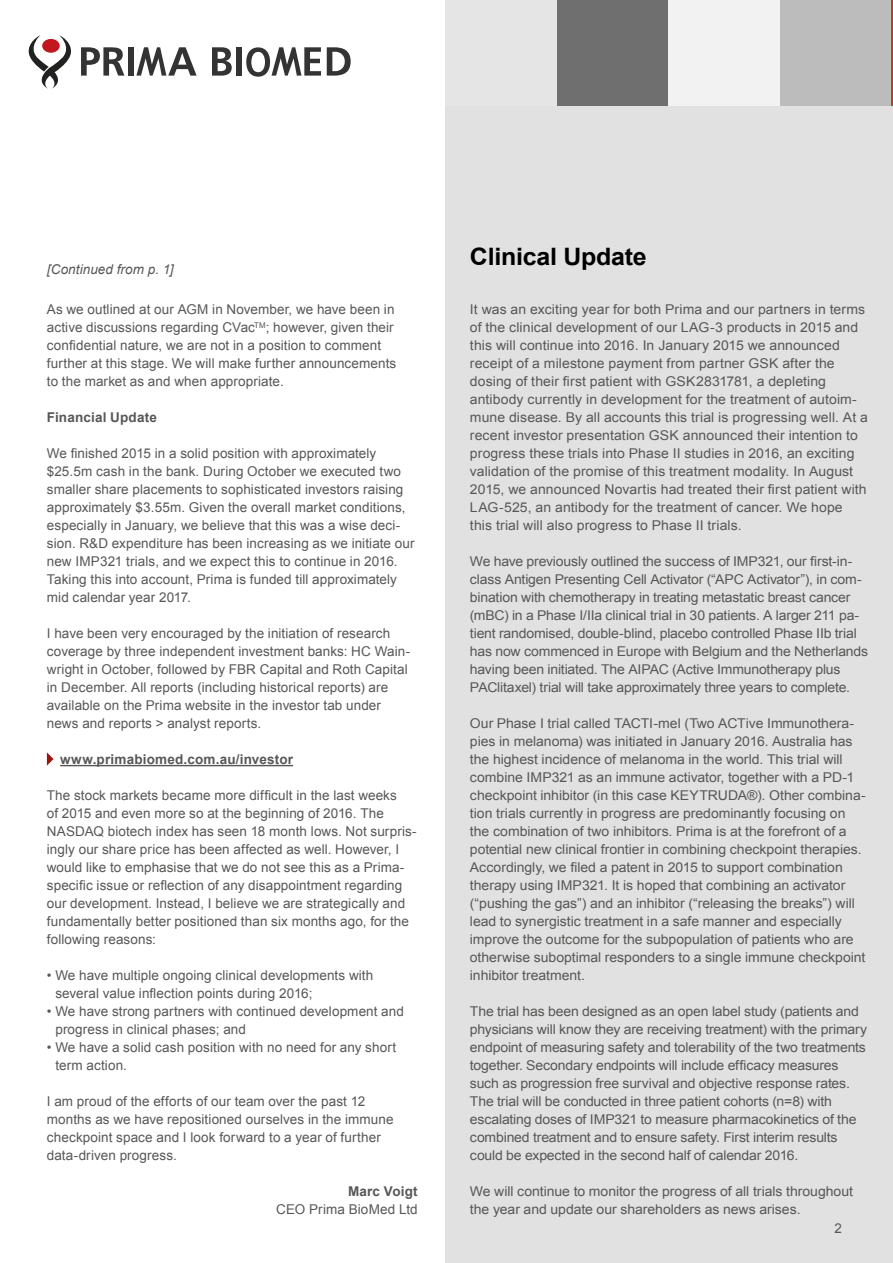
<style>
.page{position:relative;width:893px;height:1263px;background:#fff}
.page>*{position:absolute;margin:0;border:0;box-sizing:border-box;transform-origin:0 0}
.t1{font:700 24px "Arial";letter-spacing:-.01em;color:#000;scale:1.04 1}
.t2{font:13.5px/18px "Arial";color:#575756;scale:1.04 1}
.t3{font:13.5px/18px "Arial";color:#575756}
.t4{font:700 13.5px "Arial";letter-spacing:.015em;color:#575756}
.t5{font:italic 13.5px "Arial";letter-spacing:.005em;color:#575756}
</style>
<div class="page">
<div style="left:445px;top:35px;width:448px;height:1228px;background:#e1e1e1"></div>
<hr style="left:60px;top:765px;width:233px;height:1px;background:#575756">
<svg style="left:47px;top:752px;width:7px;height:14px"></svg>
<div style="left:445px;top:0;width:112px;height:105px;background:#e5e5e5"></div>
<div style="left:557px;top:0;width:112px;height:105px;background:#706f6f"></div>
<div style="left:669px;top:0;width:111px;height:105px;background:#f2f2f2"></div>
<div style="left:780px;top:0;width:112px;height:105px;background:#bcbcbc"></div>
<svg style="left:29px;top:35px;width:42px;height:54px"></svg>
<svg style="left:81px;top:47px;width:43px;height:29px"></svg>
<div style="left:128px;top:47px;width:6px;height:29px;background:#333334"></div>
<svg style="left:136px;top:47px;width:61px;height:29px"></svg>
<svg style="left:212px;top:47px;width:20px;height:29px"></svg>
<div style="left:236px;top:47px;width:6px;height:29px;background:#333334"></div>
<svg style="left:327px;top:47px;width:24px;height:29px"></svg>
<svg style="left:246px;top:47px;width:75px;height:30px"></svg>
<hr style="left:891px;top:0;width:2px;height:105px;background:#b0422c">
<p class="t5" style="left:47px;top:261px;width:128px">[Continued from p. 1]</p>
<p class="t3" style="left:47px;top:300px;width:351px">As we outlined at our AGM in November, we have been in active discussions regarding CVac<sup>TM</sup>; however, given their confidential nature, we are not in a position to comment further at this stage. We will make further announcements to the market as and when appropriate.</p>
<p class="t4" style="left:47px;top:408px;width:112px">Financial Update</p>
<p class="t3" style="left:47px;top:444px;width:369px">We finished 2015 in a solid position with approximately $25.5m cash in the bank. During October we executed two smaller share placements to sophisticated investors raising approximately $3.55m. Given the overall market conditions, especially in January, we believe that this was a wise deci&shy;sion. R&amp;D expenditure has been increasing as we initiate our new IMP321 trials, and we expect this to continue in 2016.<br>Taking this into account, Prima is funded till approximately mid calendar year 2017.</p>
<p class="t3" style="left:47px;top:624px;width:365px">I have been very encouraged by the initiation of research coverage by three independent investment banks: HC Wain&shy;wright in October, followed by FBR Capital and Roth Capital in December. All reports (including historical reports) are available on the Prima website in the investor tab under news and reports &gt; analyst reports.</p>
<p class="t4" style="left:60px;top:750px;width:234px">www.primabiomed.com.au/investor</p>
<p class="t3" style="left:47px;top:786px;width:371px">The stock markets became more difficult in the last weeks<br>of 2015 and even more so at the beginning of 2016. The NASDAQ biotech index has seen 18 month lows. Not surpris&shy;ingly our share price has been affected as well. However, I would like to emphasise that we do not see this as a Prima&shy;specific issue or reflection of any disappointment regarding our development. Instead, I believe we are strategically and fundamentally better positioned than six months ago, for the following reasons:</p>
<p class="t3" style="left:55px;top:966px;width:319px;text-indent:-8px">• We have multiple ongoing clinical developments with several value inflection points during 2016;</p>
<p class="t3" style="left:55px;top:1002px;width:350px;text-indent:-8px">• We have strong partners with continued development and progress in clinical phases; and</p>
<p class="t3" style="left:55px;top:1038px;width:342px;text-indent:-8px">• We have a solid cash position with no need for any short term action.</p>
<p class="t3" style="left:47px;top:1092px;width:348px">I am proud of the efforts of our team over the past 12 months as we have repositioned ourselves in the immune checkpoint space and I look forward to a year of further data-driven progress.</p>
<p class="t4" style="left:348px;top:1182px;width:71px">Marc Voigt</p>
<p class="t3" style="left:276px;top:1200px;width:143px">CEO Prima BioMed Ltd</p>
<h1 class="t1" style="left:470px;top:241px;width:171px">Clinical Update</h1>
<p class="t2" style="left:470px;top:300px;width:384px">It was an exciting year for both Prima and our partners in terms of the clinical development of our LAG-3 products in 2015 and this will continue into 2016. In January 2015 we announced receipt of a milestone payment from partner GSK after the dosing of their first patient with GSK2831781, a depleting antibody currently in development for the treatment of autoim&shy;mune disease. By all accounts this trial is progressing well. At a recent investor presentation GSK announced their intention to progress these trials into Phase II studies in 2016, an exciting validation of the promise of this treatment modality. In August 2015, we announced Novartis had treated their first patient with LAG-525, an antibody for the treatment of cancer. We hope this trial will also progress to Phase II trials.</p>
<p class="t2" style="left:470px;top:552px;width:384px">We have previously outlined the success of IMP321, our first-in&shy;class Antigen Presenting Cell Activator (“APC Activator”), in com&shy;bination with chemotherapy in treating metastatic breast cancer (mBC) in a Phase I/IIa clinical trial in 30 patients. A larger 211 pa&shy;tient randomised, double-blind, placebo controlled Phase IIb trial has now commenced in Europe with Belgium and the Netherlands having been initiated. The AIPAC (Active Immunotherapy plus PAClitaxel) trial will take approximately three years to complete.</p>
<p class="t2" style="left:470px;top:714px;width:382px">Our Phase I trial called TACTI-mel (Two ACTive Immunothera&shy;pies in melanoma) was initiated in January 2016. Australia has the highest incidence of melanoma in the world. This trial will combine IMP321 as an immune activator, together with a PD-1 checkpoint inhibitor (in this case KEYTRUDA®). Other combina&shy;tion trials currently in progress are predominantly focusing on the combination of two inhibitors. Prima is at the forefront of a potential new clinical frontier in combining checkpoint therapies.<br>Accordingly, we filed a patent in 2015 to support combination therapy using IMP321. It is hoped that combining an activator (“pushing the gas”) and an inhibitor (“releasing the breaks”) will lead to synergistic treatment in a safe manner and especially improve the outcome for the subpopulation of patients who are otherwise suboptimal responders to a single immune checkpoint inhibitor treatment.</p>
<p class="t2" style="left:470px;top:1002px;width:383px">The trial has been designed as an open label study (patients and physicians will know they are receiving treatment) with the primary endpoint of measuring safety and tolerability of the two treatments together. Secondary endpoints will include efficacy measures such as progression free survival and objective response rates.<br>The trial will be conducted in three patient cohorts (n=8) with escalating doses of IMP321 to measure pharmacokinetics of the combined treatment and to ensure safety. First interim results could be expected in the second half of calendar 2016.</p>
<p class="t2" style="left:470px;top:1182px;width:370px">We will continue to monitor the progress of all trials throughout the year and update our shareholders as news arises.</p>
<p class="t3" style="left:835px;top:1220px;width:9px">2</p>
</div>
